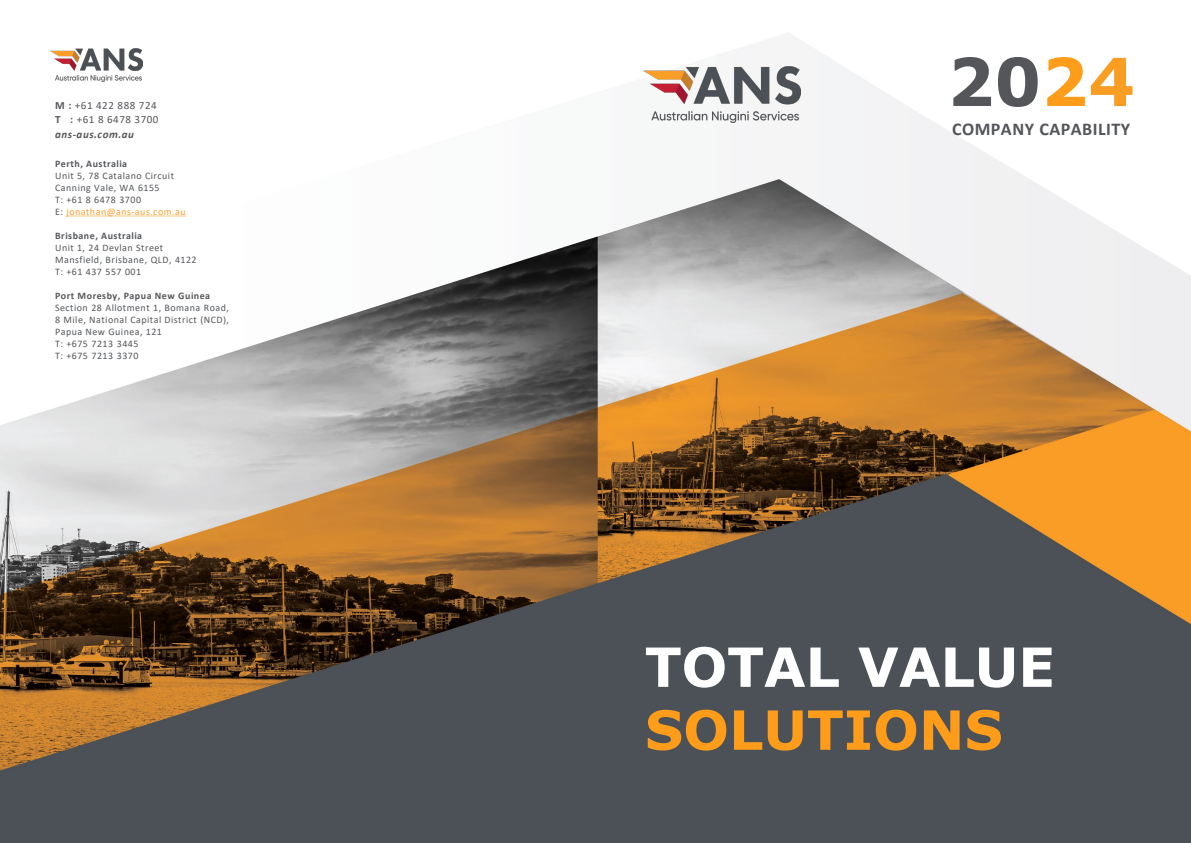
<style>
.page{position:relative;width:1191px;height:843px;background:#fff}
.page>*{position:absolute;margin:0;border:0;box-sizing:border-box;transform-origin:0 0}
.t1{font:700 66px "Verdana";color:#54565a}
.t2{font:700 54px "Verdana";letter-spacing:-.005em;color:#fff}
.t3{font:700 54px "Verdana";color:#ff9d1a}
.t4{font:700 18px "Calibri";letter-spacing:.025em;color:#54565a}
.t5{font:11px "Calibri";letter-spacing:.045em;color:#54565a}
.t6{font:italic 700 11px "Calibri";letter-spacing:.05em;color:#54565a}
.t7{font:10px/12px "Calibri";letter-spacing:.05em;color:#54565a;text-align:justify}
.t8{font:700 10px "Calibri";letter-spacing:.05em;color:#54565a}
.t9{font:10px "Calibri";letter-spacing:.05em;color:#ffa02f}
.s1{font-weight:700}
.s2{color:#54565a}
.s3{color:#ff9d1a}
.s4{color:#f99e22}
</style>
<div class="page">
<img style="left:0;top:33px;width:1191px;height:809px">
<img style="left:644px;top:67px;width:157px;height:56px">
<svg style="left:66px;top:215px;width:120px;height:1px"></svg>
<img style="left:50px;top:48px;width:93px;height:33px">
<p class="t5" style="left:55px;top:98px;width:103px"><span class="s1">M :</span> +61 422 888 724</p>
<p class="t5" style="left:55px;top:112px;width:105px"><span class="s1">T :</span> +61 8 6478 3700</p>
<p class="t6" style="left:55px;top:126px;width:80px">ans-aus.com.au</p>
<p class="t8" style="left:55px;top:156px;width:73px">Perth, Australia</p>
<p class="t7" style="left:55px;top:169px;width:120px">Unit 5, 78 Catalano Circuit</p>
<p class="t7" style="left:55px;top:181px;width:106px">Canning Vale, WA 6155</p>
<p class="t7" style="left:55px;top:193px;width:87px">T: +61 8 6478 3700</p>
<p class="t9" style="left:55px;top:204px;width:132px"><span class="s2">E:</span> jonathan@ans-aus.com.au</p>
<p class="t8" style="left:55px;top:228px;width:88px">Brisbane, Australia</p>
<p class="t7" style="left:55px;top:241px;width:109px">Unit 1, 24 Devlan Street</p>
<p class="t7" style="left:55px;top:253px;width:143px">Mansfield, Brisbane, QLD, 4122</p>
<p class="t7" style="left:55px;top:265px;width:88px">T: +61 437 557 001</p>
<p class="t8" style="left:55px;top:288px;width:157px">Port Moresby, Papua New Guinea</p>
<p class="t7" style="left:55px;top:301px;width:175px">Section 28 Allotment 1, Bomana Road, 8 Mile, National Capital District (NCD), Papua New Guinea, 121</p>
<p class="t7" style="left:55px;top:337px;width:85px">T: +675 7213 3445</p>
<p class="t7" style="left:55px;top:349px;width:85px">T: +675 7213 3370</p>
<h1 class="t1" style="left:947px;top:35px;width:189px">20<span class="s3">2</span><span class="s4">4</span></h1>
<p class="t4" style="left:952px;top:116px;width:179px">COMPANY CAPABILITY</p>
<p class="t2" style="left:645px;top:628px;width:412px">TOTAL VALUE</p>
<p class="t3" style="left:645px;top:691px;width:359px">SOLUTIONS</p>
</div>
